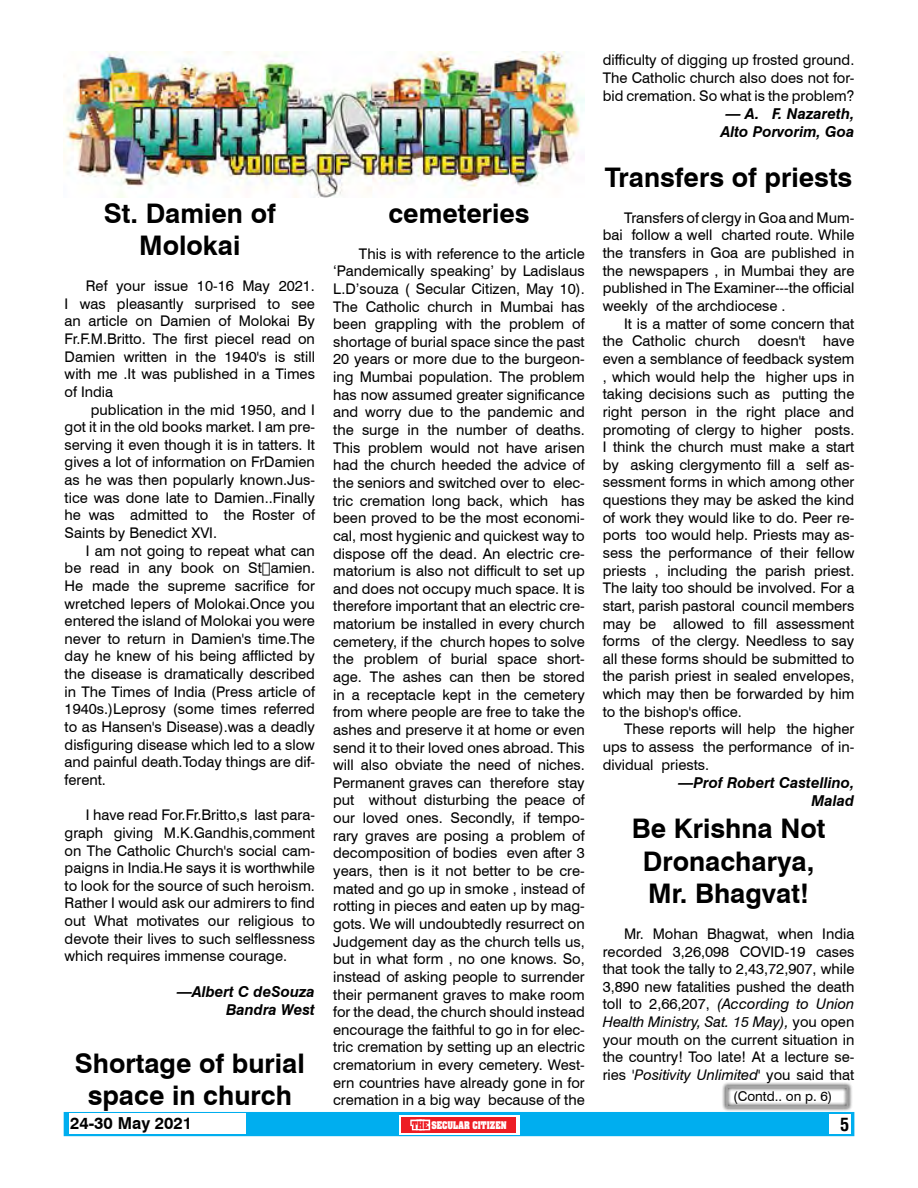
<style>
.page{position:relative;width:918px;height:1188px;background:#fff}
.page>*{position:absolute;margin:0;border:0;box-sizing:border-box;transform-origin:0 0}
.t1{font:700 27px/32.4px "Swiss 721 BT";color:#000;text-align:center}
.t2{font:18px "Switzerland Condensed";color:#000}
.t3{font:700 16.5px "Swiss 721 BT";color:#000}
.t4{font:italic 700 15px/18px "Swiss 721 BT";color:#000;text-align:right}
.t5{font:14.7px/17.7px "Swiss 721 BT";color:#000;text-align:justify}
.t6{font:13.5px "Swiss 721 BT";color:#000}
.t7{font:700 9px "Aardvark";color:#fff;scale:.85 1}
.s1{font-style:italic}
.s2{color:#ed1d24}
</style>
<div class="page">
<div style="left:64px;top:1112px;width:790px;height:24px;background:#00aeef"></div>
<div style="left:829px;top:1114px;width:21px;height:20px;background:#fff"></div>
<div style="left:399px;top:1115px;width:121px;height:20px;background:#fff"></div>
<div style="left:69px;top:1114px;width:177px;height:20px;background:#fff"></div>
<div style="left:402px;top:1117px;width:114px;height:16px;background:#ed1d24"></div>
<svg style="left:410px;top:1119px;width:21px;height:12px"></svg>
<img style="left:64px;top:52px;width:521px;height:145px">
<div style="left:722px;top:1082px;width:131px;height:30px;background:#000;opacity:.92"></div>
<div style="left:724px;top:1085px;width:126px;height:24px;background:#fff;opacity:.75"></div>
<h1 class="t1" style="left:104px;top:197px;width:174px">St. Damien of<br>Molokai</h1>
<p class="t5" style="left:65px;top:277px;width:252px;text-indent:21px">Ref your issue 10-16 May 2021.<br>I was pleasantly surprised to see an article on Damien of Molokai By Fr.F.M.Britto. The first pieceI read on Damien written in the 1940's is still with me .It was published in a Times of India</p>
<p class="t5" style="left:65px;top:400px;width:252px;text-indent:26px">publication in the mid 1950, and I got it in the old books market. I am pre&shy;serving it even though it is in tatters. It gives a lot of information on FrDamien as he was then popularly known.Jus&shy;tice was done late to Damien..Finally he was admitted to the Roster of Saints by Benedict XVI.</p>
<p class="t5" style="left:65px;top:541px;width:252px;text-indent:21px">I am not going to repeat what can be read in any book on StḌamien.<br>He made the supreme sacrifice for wretched lepers of Molokai.Once you entered the island of Molokai you were never to return in Damien's time.The day he knew of his being afflicted by the disease is dramatically described in The Times of India (Press article of 1940s.)Leprosy (some times referred to as Hansen's Disease).was a deadly disfiguring disease which led to a slow and painful death.Today things are dif&shy;ferent.</p>
<p class="t5" style="left:65px;top:806px;width:252px;text-indent:21px">I have read For.Fr.Britto,s last para&shy;graph giving M.K.Gandhis,comment on The Catholic Church's social cam&shy;paigns in India.He says it is worthwhile to look for the source of such heroism.<br>Rather I would ask our admirers to find out What motivates our religious to devote their lives to such selflessness which requires immense courage.</p>
<p class="t4" style="left:177px;top:983px;width:139px">—Albert C deSouza<br>Bandra West</p>
<h1 class="t1" style="left:75px;top:1047px;width:232px">Shortage of burial space in church</h1>
<h1 class="t1" style="left:388px;top:197px;width:143px">cemeteries</h1>
<p class="t5" style="left:333px;top:244px;width:253px;text-indent:26px">This is with reference to the article ‘Pandemically speaking’ by Ladislaus L.D’souza ( Secular Citizen, May 10).<br>The Catholic church in Mumbai has been grappling with the problem of shortage of burial space since the past 20 years or more due to the burgeon&shy;ing Mumbai population. The problem has now assumed greater significance and worry due to the pandemic and the surge in the number of deaths.<br>This problem would not have arisen had the church heeded the advice of the seniors and switched over to elec&shy;tric cremation long back, which has been proved to be the most economi&shy;cal, most hygienic and quickest way to dispose off the dead. An electric cre&shy;matorium is also not difficult to set up and does not occupy much space. It is therefore important that an electric cre&shy;matorium be installed in every church cemetery, if the church hopes to solve the problem of burial space short&shy;age. The ashes can then be stored in a receptacle kept in the cemetery from where people are free to take the ashes and preserve it at home or even send it to their loved ones abroad. This will also obviate the need of niches.<br>Permanent graves can therefore stay put without disturbing the peace of our loved ones. Secondly, if tempo&shy;rary graves are posing a problem of decomposition of bodies even after 3 years, then is it not better to be cre&shy;mated and go up in smoke , instead of rotting in pieces and eaten up by mag&shy;gots. We will undoubtedly resurrect on Judgement day as the church tells us, but in what form , no one knows. So, instead of asking people to surrender their permanent graves to make room for the dead, the church should instead encourage the faithful to go in for elec&shy;tric cremation by setting up an electric crematorium in every cemetery. West&shy;ern countries have already gone in for cremation in a big way because of the</p>
<p class="t5" style="left:603px;top:51px;width:253px">difficulty of digging up frosted ground.<br>The Catholic church also does not for&shy;bid cremation. So what is the problem?</p>
<p class="t4" style="left:721px;top:104px;width:135px;text-align:center">— A. F. Nazareth,<br>Alto Porvorim, Goa</p>
<h1 class="t1" style="left:605px;top:161px;width:249px">Transfers of priests</h1>
<p class="t5" style="left:603px;top:209px;width:253px;text-indent:21px">Transfers of clergy in Goa and Mum&shy;bai follow a well charted route. While the transfers in Goa are published in the newspapers , in Mumbai they are published in The Examiner---the official weekly of the archdiocese .</p>
<p class="t5" style="left:603px;top:314px;width:253px;text-indent:21px">It is a matter of some concern that the Catholic church doesn't have even a semblance of feedback system , which would help the higher ups in taking decisions such as putting the right person in the right place and promoting of clergy to higher posts.<br>I think the church must make a start by asking clergymento fill a self as&shy;sessment forms in which among other questions they may be asked the kind of work they would like to do. Peer re&shy;ports too would help. Priests may as&shy;sess the performance of their fellow priests , including the parish priest.<br>The laity too should be involved. For a start, parish pastoral council members may be allowed to fill assessment forms of the clergy. Needless to say all these forms should be submitted to the parish priest in sealed envelopes, which may then be forwarded by him to the bishop's office.</p>
<p class="t5" style="left:603px;top:720px;width:253px;text-indent:21px">These reports will help the higher ups to assess the performance of in&shy;dividual priests.</p>
<p class="t4" style="left:678px;top:774px;width:178px">—Prof Robert Castellino,<br>Malad</p>
<h1 class="t1" style="left:632px;top:812px;width:195px">Be Krishna Not<br>Dronacharya,<br>Mr. Bhagvat!</h1>
<p class="t5" style="left:603px;top:925px;width:253px;text-indent:21px">Mr. Mohan Bhagwat, when India recorded 3,26,098 COVID-19 cases that took the tally to 2,43,72,907, while 3,890 new fatalities pushed the death toll to 2,66,207, <span class="s1">(According to Union Health Ministry, Sat. 15 May),</span> you open your mouth on the current situation in the country! Too late! At a lecture se&shy;ries <span class="s1">'Positivity Unlimited'</span> you said that</p>
<p class="t6" style="left:733px;top:1088px;width:101px">(Contd.. on p. 6)</p>
<p class="t3" style="left:70px;top:1113px;width:124px">24-30 May 2021</p>
<p class="t7" style="left:412px;top:1118px;width:113px"><span class="s2">THE</span> SECULAR CITIZEN</p>
<p class="t2" style="left:840px;top:1113px;width:10px">5</p>
</div>
